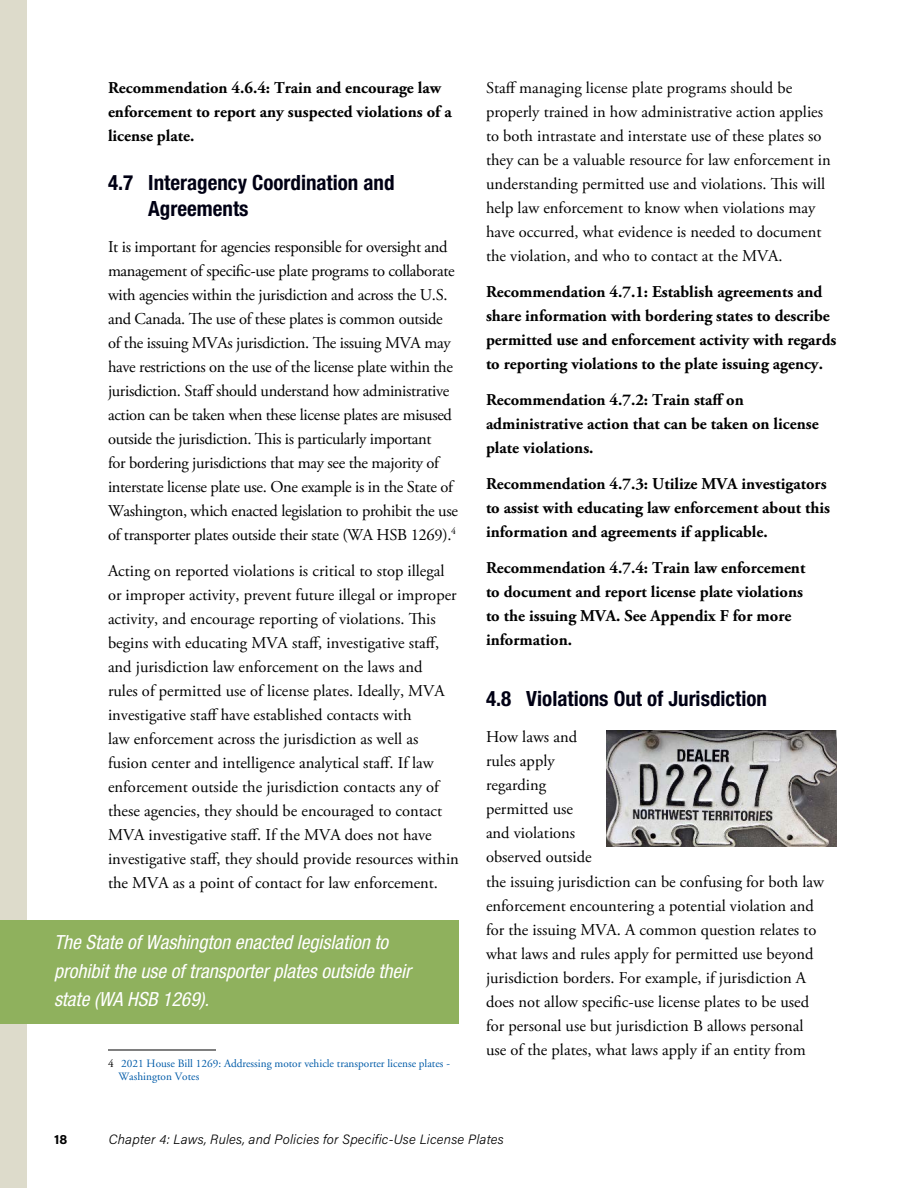
<style>
.page{position:relative;width:918px;height:1188px;background:#fff}
.page>*{position:absolute;margin:0;border:0;box-sizing:border-box;transform-origin:0 0}
.t1{font:700 condensed 21px/25.5px "Helvetica Neue";color:#000014}
.t2{font:italic condensed 19.5px/28.5px "Helvetica Neue";color:#fff}
.t3{font:16.5px/24px "Adobe Garamond Pro";color:#000}
.t4{font:16.5px/24px "Adobe Garamond Pro";letter-spacing:-.02em;color:#000}
.t5{font:700 16.5px/24px "Adobe Garamond Pro";color:#000}
.t6{font:italic 300 13.5px "Acumin Pro";letter-spacing:.015em;color:#000}
.t7{font:700 13.5px "Acumin Pro";color:#000}
.t8{font:11.25px/12.8px "Adobe Garamond";color:#005ba8}
.s1{color:#000}
</style>
<div class="page">
<div style="left:0;top:0;width:27px;height:1188px;background:#dddbcb"></div>
<hr style="left:108px;top:1050px;width:108px;height:1px;background:#000">
<div style="left:0;top:920px;width:459px;height:103px;background:#8fb15d"></div>
<img style="left:606px;top:730px;width:231px;height:116px">
<p class="t5" style="left:108px;top:76px;width:345px">Recommendation 4.6.4: Train and encourage law enforcement to report any suspected violations of a license plate.</p>
<p class="t1" style="left:148px;top:170px;width:248px;text-indent:-40px">4.7 Interagency Coordination and<br>Agreements</p>
<p class="t4" style="left:108px;top:235px;width:351px">It is important for agencies responsible for oversight and management of specific-use plate programs to collaborate with agencies within the jurisdiction and across the U.S. and Canada. The use of these plates is common outside of the issuing MVAs jurisdiction. The issuing MVA may have restrictions on the use of the license plate within the jurisdiction. Staff should understand how administrative action can be taken when these license plates are misused outside the jurisdiction. This is particularly important<br>for bordering jurisdictions that may see the majority of interstate license plate use. One example is in the State of Washington, which enacted legislation to prohibit the use of transporter plates outside their state (WA HSB 1269). <sup>4</sup></p>
<p class="t3" style="left:108px;top:559px;width:352px">Acting on reported violations is critical to stop illegal or improper activity, prevent future illegal or improper activity, and encourage reporting of violations. This begins with educating MVA staff, investigative staff, and jurisdiction law enforcement on the laws and<br>rules of permitted use of license plates. Ideally, MVA investigative staff have established contacts with<br>law enforcement across the jurisdiction as well as fusion center and intelligence analytical staff. If law enforcement outside the jurisdiction contacts any of these agencies, they should be encouraged to contact MVA investigative staff. If the MVA does not have investigative staff, they should provide resources within the MVA as a point of contact for law enforcement.</p>
<p class="t2" style="left:54px;top:928px;width:358px">The State of Washington enacted legislation to prohibit the use of transporter plates outside their state (WA HSB 1269).</p>
<p class="t8" style="left:118px;top:1058px;width:333px;text-indent:-10px"><span class="s1">4</span> 2021 House Bill 1269: Addressing motor vehicle transporter license plates -<br>Washington Votes</p>
<p class="t3" style="left:486px;top:76px;width:346px">Staff managing license plate programs should be properly trained in how administrative action applies to both intrastate and interstate use of these plates so they can be a valuable resource for law enforcement in understanding permitted use and violations. This will help law enforcement to know when violations may have occurred, what evidence is needed to document the violation, and who to contact at the MVA.</p>
<p class="t5" style="left:486px;top:280px;width:352px">Recommendation 4.7.1: Establish agreements and share information with bordering states to describe permitted use and enforcement activity with regards to reporting violations to the plate issuing agency.</p>
<p class="t5" style="left:486px;top:388px;width:334px">Recommendation 4.7.2: Train staff on administrative action that can be taken on license plate violations.</p>
<p class="t5" style="left:486px;top:472px;width:346px">Recommendation 4.7.3: Utilize MVA investigators to assist with educating law enforcement about this information and agreements if applicable.</p>
<p class="t5" style="left:486px;top:556px;width:321px">Recommendation 4.7.4: Train law enforcement to document and report license plate violations to the issuing MVA. See Appendix F for more information.</p>
<p class="t1" style="left:486px;top:686px;width:283px">4.8 Violations Out of Jurisdiction</p>
<p class="t3" style="left:486px;top:726px;width:340px">How laws and<br>rules apply<br>regarding<br>permitted use<br>and violations<br>observed outside<br>the issuing jurisdiction can be confusing for both law enforcement encountering a potential violation and for the issuing MVA. A common question relates to what laws and rules apply for permitted use beyond jurisdiction borders. For example, if jurisdiction A does not allow specific-use license plates to be used for personal use but jurisdiction B allows personal use of the plates, what laws apply if an entity from</p>
<p class="t7" style="left:54px;top:1130px;width:15px">18</p>
<p class="t6" style="left:109px;top:1130px;width:396px">Chapter 4: Laws, Rules, and Policies for Specific-Use License Plates</p>
</div>
